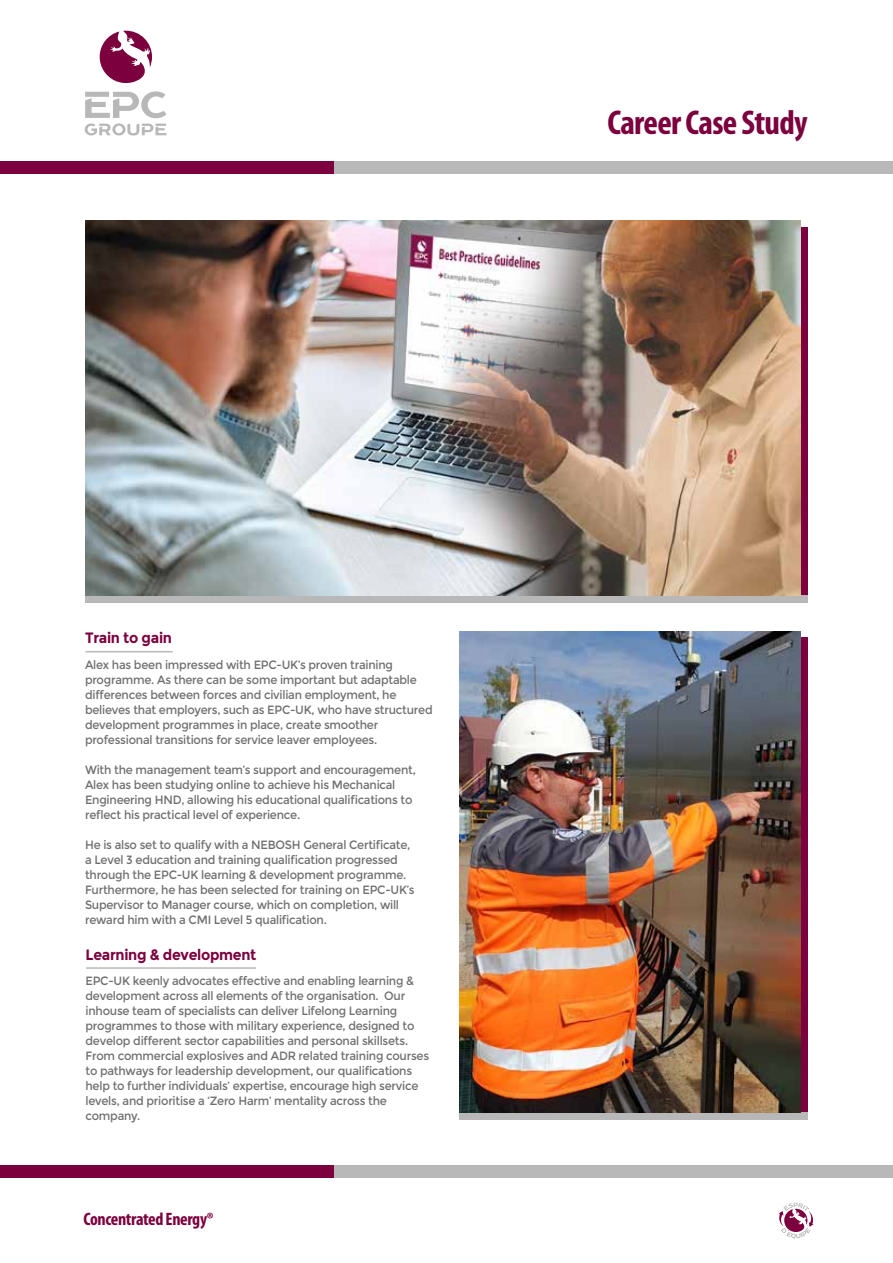
<style>
.page{position:relative;width:893px;height:1263px;background:#fff}
.page>*{position:absolute;margin:0;border:0;box-sizing:border-box;transform-origin:0 0}
.t1{font:700 condensed 34.5px "Myriad Pro";letter-spacing:-.02em;color:#7c003e}
.t2{font:700 condensed 18px "Myriad Pro";letter-spacing:-.02em;color:#7c003e}
.t3{font:700 15px "Montserrat";letter-spacing:-.02em;color:#7c003e;scale:.95 1}
.t4{font:12px/15px "Montserrat";letter-spacing:-.02em;color:#706f6f;scale:.95 1}
</style>
<div class="page">
<div style="left:460px;top:638px;width:348px;height:474px;background:#7c003e"></div>
<div style="left:460px;top:1112px;width:348px;height:7px;background:#b9b8b8"></div>
<img style="left:460px;top:631px;width:340px;height:481px">
<div style="left:315px;top:1165px;width:578px;height:13px;background:#b9b8b8"></div>
<div style="left:0;top:1165px;width:334px;height:13px;background:#7c003e"></div>
<div style="left:314px;top:161px;width:579px;height:13px;background:#b9b8b8"></div>
<div style="left:0;top:161px;width:333px;height:13px;background:#7c003e"></div>
<svg style="left:100px;top:31px;width:52px;height:52px"></svg>
<svg style="left:85px;top:91px;width:82px;height:44px"></svg>
<svg style="left:779px;top:1203px;width:34px;height:36px"></svg>
<div style="left:85px;top:595px;width:723px;height:7px;background:#b9b8b8"></div>
<img style="left:85px;top:221px;width:715px;height:374px">
<hr style="left:86px;top:651px;width:87px;height:1px;background:#b9b8b8">
<hr style="left:86px;top:967px;width:170px;height:2px;background:#b9b8b8">
<h1 class="t1" style="left:607px;top:101px;width:202px">Career Case Study</h1>
<p class="t3" style="left:85px;top:629px;width:93px">Train to gain</p>
<p class="t4" style="left:85px;top:657px;width:367px">Alex has been impressed with EPC-UK’s proven training programme. As there can be some important but adaptable differences between forces and civilian employment, he believes that employers, such as EPC-UK, who have structured development programmes in place, create smoother professional transitions for service leaver employees.</p>
<p class="t4" style="left:85px;top:762px;width:350px">With the management team’s support and encouragement, Alex has been studying online to achieve his Mechanical Engineering HND, allowing his educational qualifications to reflect his practical level of experience.</p>
<p class="t4" style="left:85px;top:837px;width:348px">He is also set to qualify with a NEBOSH General Certificate, a Level 3 education and training qualification progressed through the EPC-UK learning &amp; development programme.<br>Furthermore, he has been selected for training on EPC-UK’s Supervisor to Manager course, which on completion, will reward him with a CMI Level 5 qualification.</p>
<p class="t3" style="left:86px;top:945px;width:181px">Learning &amp; development</p>
<p class="t4" style="left:86px;top:973px;width:363px">EPC-UK keenly advocates effective and enabling learning &amp; development across all elements of the organisation. Our inhouse team of specialists can deliver Lifelong Learning programmes to those with military experience, designed to develop different sector capabilities and personal skillsets.<br>From commercial explosives and ADR related training courses to pathways for leadership development, our qualifications help to further individuals’ expertise, encourage high service levels, and prioritise a ‘Zero Harm’ mentality across the company.</p>
<h2 class="t2" style="left:83px;top:1208px;width:131px">Concentrated Energy®</h2>
</div>
